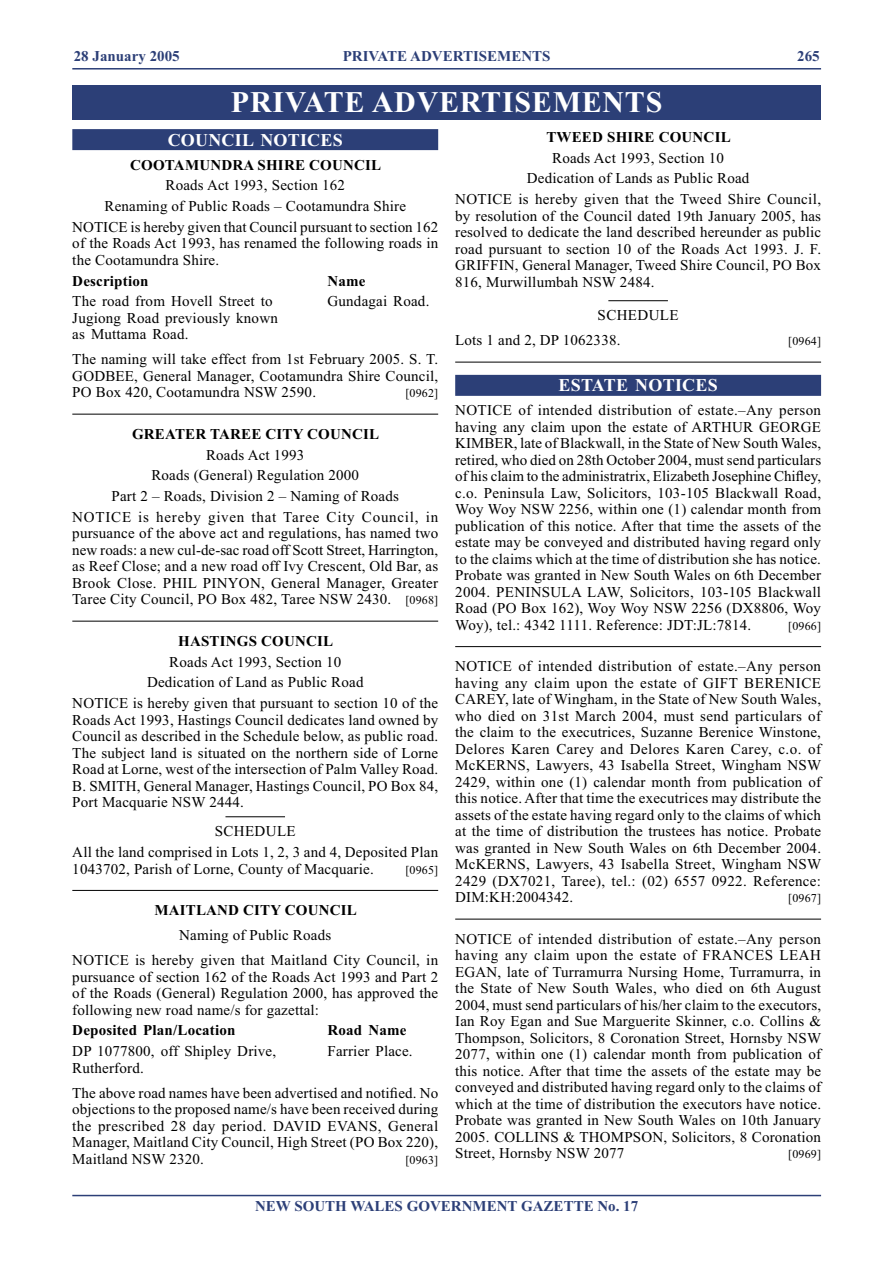
<style>
.page{position:relative;width:893px;height:1263px;background:#fff}
.page>*{position:absolute;margin:0;border:0;box-sizing:border-box;transform-origin:0 0}
.t1{font:700 30px "Times New Roman";letter-spacing:.025em;color:#fff}
.t2{font:700 18px "Times New Roman";letter-spacing:.01em;color:#fff}
.t3{font:15px/16.5px "Times New Roman";letter-spacing:.01em;color:#000;text-align:justify}
.t4{font:700 15px "Times New Roman";letter-spacing:.01em;color:#000}
.t5{font:700 15px "Times New Roman";color:#2c3f77}
.t6{font:12px "Times New Roman";letter-spacing:.015em;color:#000}
.s1{font-size:12px}
</style>
<div class="page">
<hr style="left:72px;top:68px;width:749px;height:2px;background:#2c3f77">
<hr style="left:72px;top:1195px;width:749px;height:1px;background:#2c3f77">
<div style="left:72px;top:129px;width:366px;height:21px;background:#2c3f77"></div>
<hr style="left:72px;top:414px;width:366px;height:1px;background:#000">
<hr style="left:72px;top:621px;width:366px;height:1px;background:#000">
<hr style="left:225px;top:816px;width:60px;height:1px;background:#000">
<hr style="left:72px;top:890px;width:366px;height:1px;background:#000">
<hr style="left:608px;top:300px;width:60px;height:1px;background:#000">
<hr style="left:455px;top:362px;width:366px;height:1px;background:#000">
<div style="left:455px;top:375px;width:366px;height:21px;background:#2c3f77"></div>
<hr style="left:455px;top:646px;width:366px;height:1px;background:#000">
<hr style="left:455px;top:919px;width:366px;height:1px;background:#000">
<div style="left:72px;top:85px;width:749px;height:34px;background:#2c3f77"></div>
<p class="t5" style="left:74px;top:51px;width:107px">28 January 2005</p>
<p class="t5" style="left:343px;top:51px;width:209px">PRIVATE ADVERTISEMENTS</p>
<p class="t5" style="left:797px;top:51px;width:24px">265</p>
<h1 class="t1" style="left:231px;top:92px;width:433px">PRIVATE ADVERTISEMENTS</h1>
<p class="t2" style="left:168px;top:134px;width:176px">COUNCIL NOTICES</p>
<p class="t4" style="left:130px;top:160px;width:252px">COOTAMUNDRA SHIRE COUNCIL</p>
<p class="t3" style="left:72px;top:176px;width:367px;line-height:20.7px;text-align:center">Roads Act 1993, Section 162<br>Renaming of Public Roads – Cootamundra Shire<br>NOTICE is hereby given that Council pursuant to section 162</p>
<p class="t3" style="left:72px;top:236px;width:367px">of the Roads Act 1993, has renamed the following roads in the Cootamundra Shire.</p>
<p class="t4" style="left:72px;top:276px;width:78px">Description</p>
<p class="t4" style="left:327px;top:276px;width:40px">Name</p>
<p class="t3" style="left:72px;top:294px;width:202px">The road from Hovell Street to</p>
<p class="t3" style="left:327px;top:294px;width:103px">Gundagai Road.</p>
<p class="t3" style="left:72px;top:311px;width:207px">Jugiong Road previously known as Muttama Road.</p>
<p class="t3" style="left:72px;top:352px;width:367px">The naming will take effect from 1st February 2005. S. T.<br>GODBEE, General Manager, Cootamundra Shire Council, PO Box 420, Cootamundra NSW 2590.</p>
<p class="t6" style="left:405px;top:389px;width:34px">[0962]</p>
<p class="t4" style="left:132px;top:429px;width:249px">GREATER TAREE CITY COUNCIL</p>
<p class="t3" style="left:72px;top:446px;width:367px;line-height:20.7px;text-align:center">Roads Act 1993<br>Roads (General) Regulation 2000<br>Part 2 – Roads, Division 2 – Naming of Roads<br>NOTICE is hereby given that Taree City Council, in</p>
<p class="t3" style="left:72px;top:526px;width:367px">pursuance of the above act and regulations, has named two new roads: a new cul-de-sac road off Scott Street, Harrington, as Reef Close; and a new road off Ivy Crescent, Old Bar, as Brook Close. PHIL PINYON, General Manager, Greater Taree City Council, PO Box 482, Taree NSW 2430. <span class="s1">[0968]</span></p>
<p class="t4" style="left:178px;top:636px;width:156px">HASTINGS COUNCIL</p>
<p class="t3" style="left:72px;top:653px;width:367px;line-height:20.7px;text-align:center">Roads Act 1993, Section 10<br>Dedication of Land as Public Road<br>NOTICE is hereby given that pursuant to section 10 of the</p>
<p class="t3" style="left:72px;top:713px;width:367px">Roads Act 1993, Hastings Council dedicates land owned by Council as described in the Schedule below, as public road.<br>The subject land is situated on the northern side of Lorne Road at Lorne, west of the intersection of Palm Valley Road.<br>B. SMITH, General Manager, Hastings Council, PO Box 84, Port Macquarie NSW 2444.</p>
<p class="t3" style="left:72px;top:822px;width:367px;line-height:20.7px;text-align:center">SCHEDULE<br>All the land comprised in Lots 1, 2, 3 and 4, Deposited Plan</p>
<p class="t3" style="left:72px;top:862px;width:303px">1043702, Parish of Lorne, County of Macquarie.</p>
<p class="t6" style="left:405px;top:865px;width:34px">[0965]</p>
<p class="t4" style="left:154px;top:905px;width:204px">MAITLAND CITY COUNCIL</p>
<p class="t3" style="left:72px;top:924px;width:367px;line-height:25px;text-align:center">Naming of Public Roads<br>NOTICE is hereby given that Maitland City Council, in</p>
<p class="t3" style="left:72px;top:970px;width:367px">pursuance of section 162 of the Roads Act 1993 and Part 2 of the Roads (General) Regulation 2000, has approved the following new road name/s for gazettal:</p>
<p class="t4" style="left:72px;top:1025px;width:165px">Deposited Plan/Location</p>
<p class="t4" style="left:327px;top:1025px;width:80px">Road Name</p>
<p class="t3" style="left:72px;top:1044px;width:205px">DP 1077800, off Shipley Drive,</p>
<p class="t3" style="left:327px;top:1044px;width:87px">Farrier Place.</p>
<p class="t3" style="left:72px;top:1056px;width:367px;line-height:25px">Rutherford.<br>The above road names have been advertised and notified. No</p>
<p class="t3" style="left:72px;top:1102px;width:367px">objections to the proposed name/s have been received during the prescribed 28 day period. DAVID EVANS, General Manager, Maitland City Council, High Street (PO Box 220), Maitland NSW 2320.</p>
<p class="t6" style="left:405px;top:1155px;width:34px">[0963]</p>
<p class="t4" style="left:546px;top:132px;width:186px">TWEED SHIRE COUNCIL</p>
<p class="t3" style="left:455px;top:149px;width:367px;line-height:20.7px;text-align:center">Roads Act 1993, Section 10<br>Dedication of Lands as Public Road<br>NOTICE is hereby given that the Tweed Shire Council,</p>
<p class="t3" style="left:455px;top:209px;width:367px">by resolution of the Council dated 19th January 2005, has resolved to dedicate the land described hereunder as public road pursuant to section 10 of the Roads Act 1993. J. F.<br>GRIFFIN, General Manager, Tweed Shire Council, PO Box 816, Murwillumbah NSW 2484.</p>
<p class="t3" style="left:455px;top:304px;width:225px;line-height:25px;text-indent:142px">SCHEDULE<br>Lots 1 and 2, DP 1062338.</p>
<p class="t6" style="left:788px;top:337px;width:34px">[0964]</p>
<p class="t2" style="left:558px;top:379px;width:161px">ESTATE NOTICES</p>
<p class="t3" style="left:455px;top:403px;width:367px">NOTICE of intended distribution of estate.–Any person having any claim upon the estate of ARTHUR GEORGE KIMBER, late of Blackwall, in the State of New South Wales, retired, who died on 28th October 2004, must send particulars of his claim to the administratrix, Elizabeth Josephine Chifley, c.o. Peninsula Law, Solicitors, 103-105 Blackwall Road, Woy Woy NSW 2256, within one (1) calendar month from publication of this notice. After that time the assets of the estate may be conveyed and distributed having regard only to the claims which at the time of distribution she has notice.<br>Probate was granted in New South Wales on 6th December 2004. PENINSULA LAW, Solicitors, 103-105 Blackwall Road (PO Box 162), Woy Woy NSW 2256 (DX8806, Woy Woy), tel.: 4342 1111. Reference: JDT:JL:7814.</p>
<p class="t6" style="left:788px;top:621px;width:34px">[0966]</p>
<p class="t3" style="left:455px;top:659px;width:367px">NOTICE of intended distribution of estate.–Any person having any claim upon the estate of GIFT BERENICE CAREY, late of Wingham, in the State of New South Wales, who died on 31st March 2004, must send particulars of the claim to the executrices, Suzanne Berenice Winstone, Delores Karen Carey and Delores Karen Carey, c.o. of McKERNS, Lawyers, 43 Isabella Street, Wingham NSW 2429, within one (1) calendar month from publication of this notice. After that time the executrices may distribute the assets of the estate having regard only to the claims of which at the time of distribution the trustees has notice. Probate was granted in New South Wales on 6th December 2004.<br>McKERNS, Lawyers, 43 Isabella Street, Wingham NSW 2429 (DX7021, Taree), tel.: (02) 6557 0922. Reference:<br>DIM:KH:2004342.</p>
<p class="t6" style="left:788px;top:894px;width:34px">[0967]</p>
<p class="t3" style="left:455px;top:932px;width:367px">NOTICE of intended distribution of estate.–Any person having any claim upon the estate of FRANCES LEAH EGAN, late of Turramurra Nursing Home, Turramurra, in the State of New South Wales, who died on 6th August 2004, must send particulars of his/her claim to the executors, Ian Roy Egan and Sue Marguerite Skinner, c.o. Collins &amp; Thompson, Solicitors, 8 Coronation Street, Hornsby NSW 2077, within one (1) calendar month from publication of this notice. After that time the assets of the estate may be conveyed and distributed having regard only to the claims of which at the time of distribution the executors have notice.<br>Probate was granted in New South Wales on 10th January 2005. COLLINS &amp; THOMPSON, Solicitors, 8 Coronation Street, Hornsby NSW 2077</p>
<p class="t6" style="left:788px;top:1150px;width:34px">[0969]</p>
<p class="t5" style="left:255px;top:1201px;width:384px">NEW SOUTH WALES GOVERNMENT GAZETTE No. 17</p>
</div>
